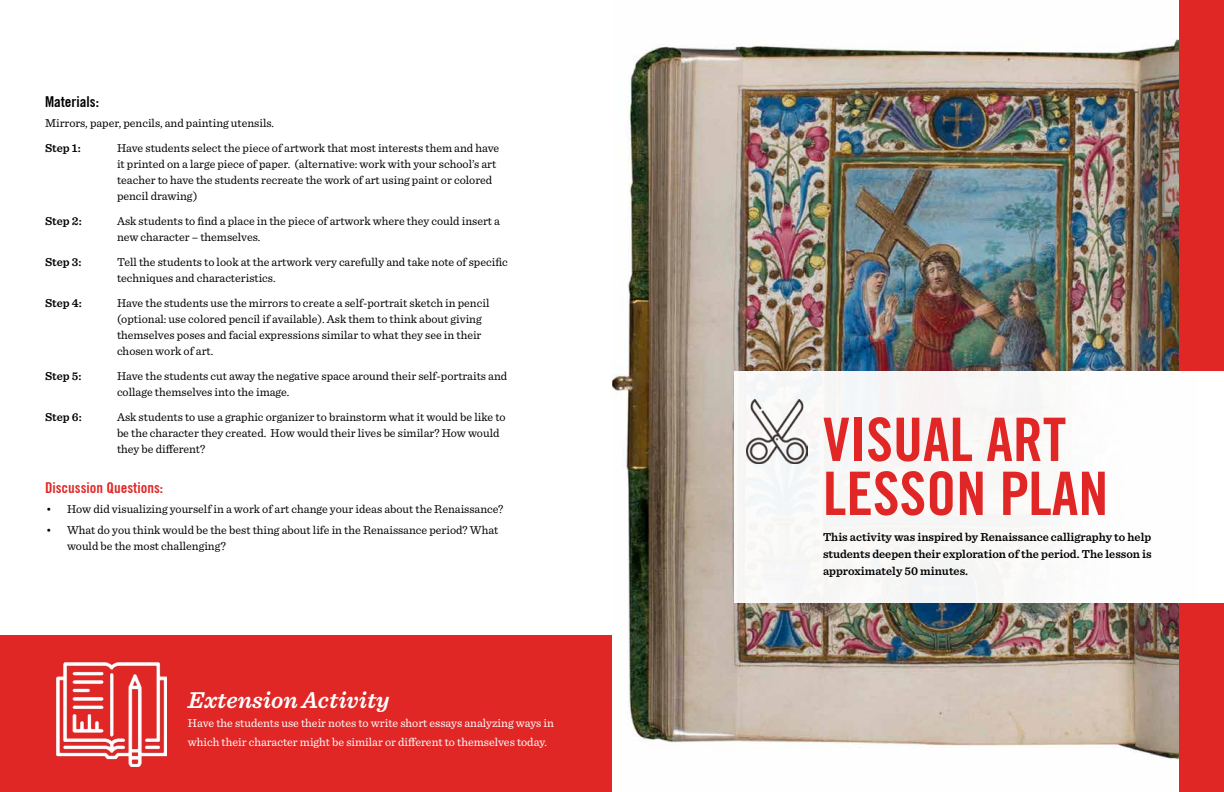
<style>
.page{position:relative;width:1224px;height:792px;background:#fff}
.page>*{position:absolute;margin:0;border:0;box-sizing:border-box;transform-origin:0 0}
.t1{font:60px/54px "Trade Gothic LT Std Bd Cn 20";color:#e12726}
.t2{font:italic 600 24px "Sentinel";color:#fff}
.t3{font:700 condensed 15px "Trade Gothic No.20";color:#e12726}
.t4{font:700 condensed 15px "Trade Gothic No.20";color:#000}
.t5{font:12px/16px "Sentinel";color:#000}
.t6{font:600 12px/17px "Sentinel";color:#000;text-align:justify}
.t7{font:12px/19px "Sentinel";color:#fff}
</style>
<div class="page">
<img style="left:612px;top:39px;width:567px;height:721px">
<div style="left:0;top:636px;width:612px;height:156px;background:#e12726"></div>
<img style="left:57px;top:663px;width:109px;height:103px">
<div style="left:1179px;top:0;width:45px;height:792px;background:#e12726"></div>
<div style="left:734px;top:371px;width:490px;height:232px;background:#f9f9f8"></div>
<img style="left:746px;top:400px;width:62px;height:63px">
<p class="t4" style="left:45px;top:92px;width:56px">Materials:</p>
<p class="t5" style="left:45px;top:114px;width:231px">Mirrors, paper, pencils, and painting utensils.</p>
<p class="t6" style="left:45px;top:139px;width:37px">Step 1:</p>
<p class="t5" style="left:117px;top:139px;width:384px">Have students select the piece of artwork that most interests them and have it printed on a large piece of paper. (alternative: work with your school’s art teacher to have the students recreate the work of art using paint or colored pencil drawing)</p>
<p class="t6" style="left:45px;top:212px;width:38px">Step 2:</p>
<p class="t5" style="left:117px;top:212px;width:385px">Ask students to find a place in the piece of artwork where they could insert a new character – themselves.</p>
<p class="t6" style="left:45px;top:253px;width:38px">Step 3:</p>
<p class="t5" style="left:117px;top:253px;width:392px">Tell the students to look at the artwork very carefully and take note of specific techniques and characteristics.</p>
<p class="t6" style="left:45px;top:294px;width:38px">Step 4:</p>
<p class="t5" style="left:117px;top:294px;width:374px">Have the students use the mirrors to create a self-portrait sketch in pencil (optional: use colored pencil if available). Ask them to think about giving themselves poses and facial expressions similar to what they see in their chosen work of art.</p>
<p class="t6" style="left:45px;top:367px;width:38px">Step 5:</p>
<p class="t5" style="left:117px;top:367px;width:392px">Have the students cut away the negative space around their self-portraits and collage themselves into the image.</p>
<p class="t6" style="left:45px;top:408px;width:38px">Step 6:</p>
<p class="t5" style="left:117px;top:408px;width:390px">Ask students to use a graphic organizer to brainstorm what it would be like to be the character they created. How would their lives be similar? How would they be different?</p>
<p class="t3" style="left:45px;top:478px;width:120px">Discussion Questions:</p>
<p class="t5" style="left:46px;top:500px;width:459px">• How did visualizing yourself in a work of art change your ideas about the Renaissance?</p>
<p class="t5" style="left:67px;top:521px;width:433px;text-indent:-21px">• What do you think would be the best thing about life in the Renaissance period? What would be the most challenging?</p>
<h2 class="t2" style="left:188px;top:682px;width:203px">Extension Activity</h2>
<p class="t7" style="left:188px;top:713px;width:368px">Have the students use their notes to write short essays analyzing ways in which their character might be similar or different to themselves today.</p>
<h1 class="t1" style="left:823px;top:412px;width:287px">VISUAL ART<br>LESSON PLAN</h1>
<p class="t6" style="left:823px;top:528px;width:330px">This activity was inspired by Renaissance calligraphy to help students deepen their exploration of the period. The lesson is approximately 50 minutes.</p>
</div>
